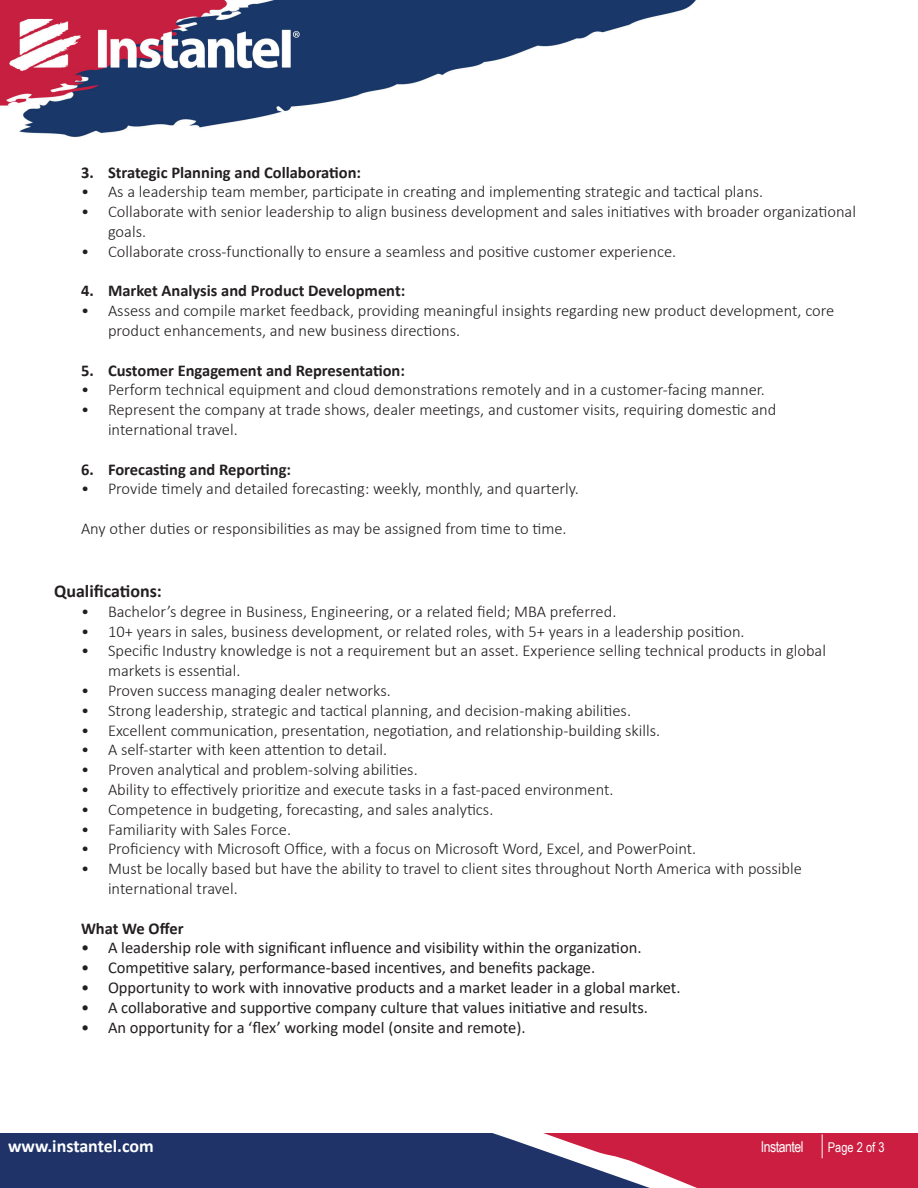
<style>
.page{position:relative;width:918px;height:1188px;background:#fff}
.page>*{position:absolute;margin:0;border:0;box-sizing:border-box;transform-origin:0 0}
.t1{font:700 18px "Calibri";color:#fff}
.t2{font:700 18px "Calibri";color:#231f20}
.t3{font:300 16.5px/19.8px "Calibri";color:#231f20}
.t4{font:16.5px "Calibri";color:#231f20}
.t5{font:700 16.5px "Calibri";color:#231f20}
.t6{font:15px "Arial Narrow";letter-spacing:-.03em;color:#fff}
.t7{font:13.5px "Arial Narrow";color:#fff}
</style>
<div class="page">
<img style="left:0;top:0;width:696px;height:138px">
<svg style="left:0;top:1134px;width:918px;height:54px;background:#623764"></svg>
<svg style="left:822px;top:1134px;width:1px;height:24px"></svg>
<p class="t5" style="left:81px;top:160px;width:282px">3. Strategic Planning and Collaboration:</p>
<p class="t3" style="left:81px;top:182px;width:684px">• As a leadership team member, participate in creating and implementing strategic and tactical plans.</p>
<p class="t3" style="left:108px;top:202px;width:750px;text-indent:-27px">• Collaborate with senior leadership to align business development and sales initiatives with broader organizational goals.</p>
<p class="t3" style="left:81px;top:241px;width:597px">• Collaborate cross-functionally to ensure a seamless and positive customer experience.</p>
<p class="t5" style="left:81px;top:279px;width:326px">4. Market Analysis and Product Development:</p>
<p class="t3" style="left:108px;top:301px;width:728px;text-indent:-27px">• Assess and compile market feedback, providing meaningful insights regarding new product development, core product enhancements, and new business directions.</p>
<p class="t5" style="left:81px;top:358px;width:326px">5. Customer Engagement and Representation:</p>
<p class="t3" style="left:81px;top:380px;width:685px">• Perform technical equipment and cloud demonstrations remotely and in a customer-facing manner.</p>
<p class="t3" style="left:108px;top:400px;width:670px;text-indent:-27px">• Represent the company at trade shows, dealer meetings, and customer visits, requiring domestic and international travel.</p>
<p class="t5" style="left:81px;top:457px;width:212px">6. Forecasting and Reporting:</p>
<p class="t3" style="left:81px;top:479px;width:500px">• Provide timely and detailed forecasting: weekly, monthly, and quarterly.</p>
<p class="t3" style="left:81px;top:518px;width:487px">Any other duties or responsibilities as may be assigned from time to time.</p>
<p class="t2" style="left:54px;top:578px;width:109px">Qualifications:</p>
<p class="t3" style="left:81px;top:601px;width:537px">• Bachelor’s degree in Business, Engineering, or a related field; MBA preferred.</p>
<p class="t3" style="left:81px;top:621px;width:665px">• 10+ years in sales, business development, or related roles, with 5+ years in a leadership position.</p>
<p class="t3" style="left:108px;top:641px;width:720px;text-indent:-27px">• Specific Industry knowledge is not a requirement but an asset. Experience selling technical products in global markets is essential.</p>
<p class="t3" style="left:81px;top:680px;width:311px">• Proven success managing dealer networks.</p>
<p class="t3" style="left:81px;top:700px;width:552px">• Strong leadership, strategic and tactical planning, and decision-making abilities.</p>
<p class="t3" style="left:81px;top:720px;width:581px">• Excellent communication, presentation, negotiation, and relationship-building skills.</p>
<p class="t3" style="left:81px;top:740px;width:308px">• A self-starter with keen attention to detail.</p>
<p class="t3" style="left:81px;top:760px;width:338px">• Proven analytical and problem-solving abilities.</p>
<p class="t3" style="left:81px;top:779px;width:534px">• Ability to effectively prioritize and execute tasks in a fast-paced environment.</p>
<p class="t3" style="left:81px;top:799px;width:414px">• Competence in budgeting, forecasting, and sales analytics.</p>
<p class="t3" style="left:81px;top:819px;width:212px">• Familiarity with Sales Force.</p>
<p class="t3" style="left:81px;top:839px;width:617px">• Proficiency with Microsoft Office, with a focus on Microsoft Word, Excel, and PowerPoint.</p>
<p class="t3" style="left:108px;top:859px;width:695px;text-indent:-27px">• Must be locally based but have the ability to travel to client sites throughout North America with possible international travel.</p>
<p class="t5" style="left:81px;top:916px;width:104px">What We Offer</p>
<p class="t4" style="left:81px;top:936px;width:562px">• A leadership role with significant influence and visibility within the organization.</p>
<p class="t4" style="left:81px;top:956px;width:516px">• Competitive salary, performance-based incentives, and benefits package.</p>
<p class="t4" style="left:81px;top:976px;width:601px">• Opportunity to work with innovative products and a market leader in a global market.</p>
<p class="t4" style="left:81px;top:996px;width:569px">• A collaborative and supportive company culture that values initiative and results.</p>
<p class="t4" style="left:81px;top:1016px;width:446px">• An opportunity for a ‘flex’ working model (onsite and remote).</p>
<p class="t1" style="left:8px;top:1134px;width:147px">www.instantel.com</p>
<p class="t6" style="left:761px;top:1136px;width:44px">Instantel</p>
<p class="t7" style="left:828px;top:1138px;width:58px">Page 2 of 3</p>
</div>
